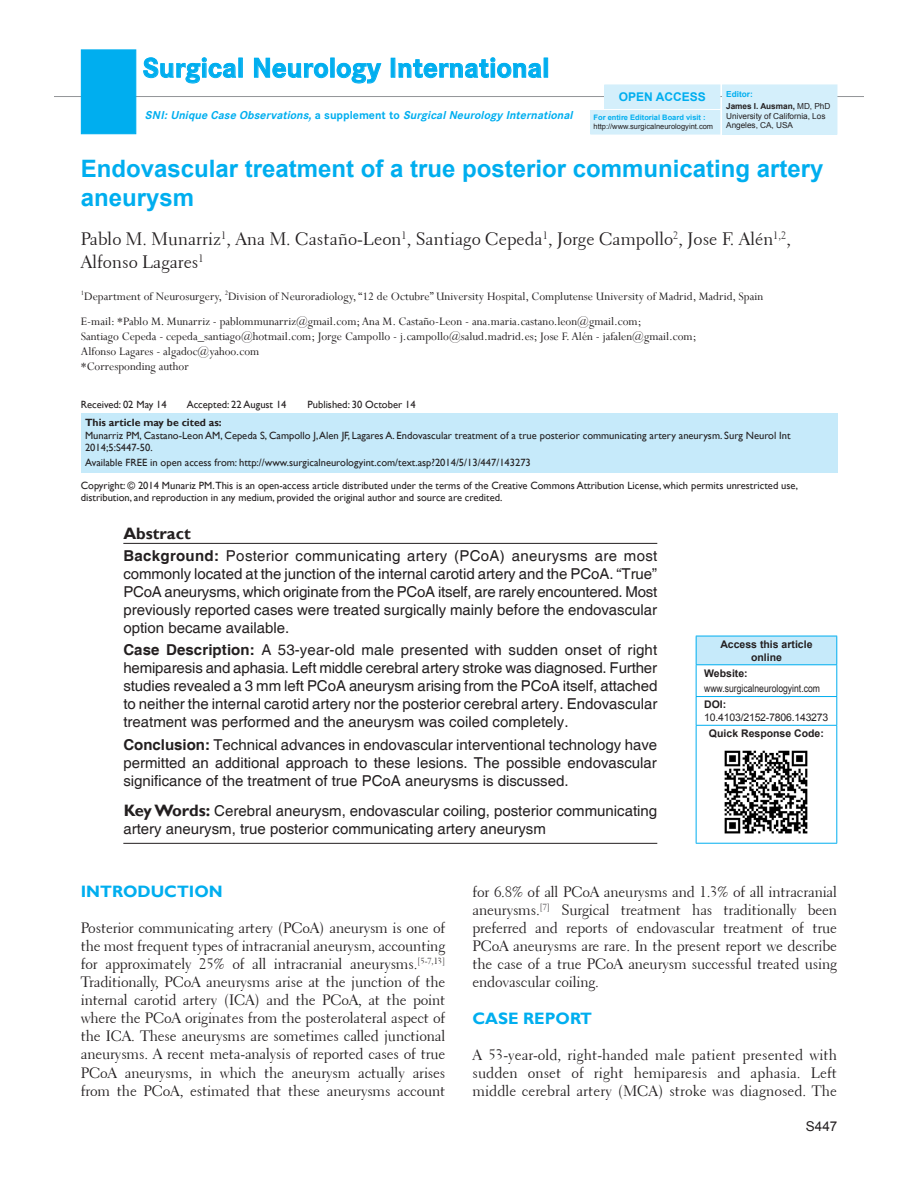
<style>
.page{position:relative;width:918px;height:1188px;background:#fff}
.page>*{position:absolute;margin:0;border:0;box-sizing:border-box;transform-origin:0 0}
.t1{font:700 27px "Corporate SBQ";color:#00aeef}
.AT{font:700 24px/28.8px "Arial";color:#00aeef}
.AU{font:18px/22.5px "Transitional 521 BT Roman A";color:#231f20}
.t2{font:700 16.5px "Gill Sans";color:#00aeef}
.ABSH{font:700 16.5px "Gill Sans";color:#231f20}
.TX{font:15px/18.1px "Transitional 521 BT Roman A";letter-spacing:-.015em;color:#231f20;text-align:justify}
.ABS{font:15px/18px "Helvetica";color:#231f20;text-align:justify}
.KWD{font:15px/18px "Helvetica";color:#231f20}
.t3{font:13.5px "Arial";color:#231f20}
.ADD{font:12.75px/15px "Perpetua";color:#231f20}
.AFF{font:12.75px "Perpetua";color:#231f20}
.t4{font:700 12px "Arial";color:#00aeef}
.t5{font:italic 700 11.25px "Corporate SBQ";color:#00aeef}
.Published{font:10.5px/12.6px "Gill Sans";color:#231f20}
.HIS{font:10.5px "Gill Sans";color:#231f20}
.AAO{font:700 10.5px/12.6px "Arial";color:#231f20;text-align:center}
.WEB{font:10.5px "Arial Narrow";color:#231f20}
.WEB-2{font:10.5px/12.6px "Arial";letter-spacing:-.02em;color:#231f20}
.WEB-3{font:700 10.5px "Arial";color:#231f20}
.t6{font:8.25px/9.9px "Arial";letter-spacing:-.005em;color:#231f20}
.t7{font:700 8.25px/12px "Arial";letter-spacing:-.005em;color:#231f20}
.t8{font:7.5px "Arial";color:#231f20}
.t9{font:700 7.5px "Arial";color:#00aeef}
.s1{font-style:normal}
.s2{color:#00aeef}
.s3{font-weight:400}
.s4{font-weight:700}
.s5{font-family:"Gill Sans";font-weight:700;font-size:16.5px}
</style>
<div class="page">
<hr style="left:54px;top:96px;width:810px;height:1px;background:#939598">
<svg style="left:143px;top:57px;width:93px;height:27px"></svg>
<div style="left:239px;top:58px;width:4px;height:20px;border:1px solid #00aeef"></div>
<svg style="left:254px;top:58px;width:74px;height:20px"></svg>
<div style="left:330px;top:58px;width:5px;height:20px;border:1px solid #00aeef"></div>
<svg style="left:337px;top:63px;width:45px;height:21px"></svg>
<svg style="left:398px;top:57px;width:144px;height:22px"></svg>
<div style="left:544px;top:58px;width:4px;height:20px;border:1px solid #00aeef"></div>
<div style="left:81px;top:49px;width:55px;height:85px;background:#00aeef;border:1px solid #00aeef"></div>
<div style="left:605px;top:85px;width:115px;height:23px;background:#d4effb"></div>
<div style="left:591px;top:111px;width:129px;height:23px;background:#d4effb"></div>
<div style="left:591px;top:110px;width:129px;height:24px;border:1px solid #d4effb"></div>
<div style="left:723px;top:85px;width:114px;height:49px;background:#d4effb"></div>
<div style="left:696px;top:636px;width:141px;height:29px;background:#c6eafa"></div>
<svg style="left:696px;top:637px;width:1px;height:27px"></svg>
<svg style="left:836px;top:637px;width:1px;height:27px"></svg>
<hr style="left:696px;top:636px;width:141px;height:1px;background:#00aeef">
<hr style="left:696px;top:665px;width:1px;height:31px;background:#00aeef">
<hr style="left:836px;top:665px;width:1px;height:31px;background:#00aeef">
<hr style="left:696px;top:664px;width:141px;height:1px;background:#00aeef">
<svg style="left:696px;top:697px;width:1px;height:28px"></svg>
<svg style="left:836px;top:697px;width:1px;height:28px"></svg>
<hr style="left:696px;top:696px;width:141px;height:1px;background:#00aeef">
<hr style="left:696px;top:726px;width:1px;height:117px;background:#00aeef">
<hr style="left:836px;top:726px;width:1px;height:117px;background:#00aeef">
<hr style="left:696px;top:725px;width:141px;height:1px;background:#00aeef">
<hr style="left:696px;top:843px;width:141px;height:1px;background:#00aeef">
<img style="left:724px;top:750px;width:84px;height:84px">
<hr style="left:123px;top:543px;width:534px;height:1px;background:#231f20">
<hr style="left:123px;top:843px;width:534px;height:1px;background:#231f20">
<div style="left:81px;top:413px;width:757px;height:59px;background:#c6eafa"></div>
<h1 class="t1" style="left:143px;top:51px;width:408px">Surgical Neurology International</h1>
<p class="t5" style="left:145px;top:108px;width:432px">SNI: Unique Case Observations,<span class="s1">a s u p p l e m e n t t o</span> SurgicalNeurology International</p>
<p class="t4" style="left:619px;top:89px;width:88px">OPEN ACCESS</p>
<p class="t9" style="left:594px;top:113px;width:114px">For entire Editorial Board visit :</p>
<p class="t8" style="left:594px;top:122px;width:121px">http://www.surgicalneurologyint.com</p>
<p class="t7" style="left:726px;top:88px;width:106px"><span class="s2">Editor:<br></span>James I. Ausman, <span class="s3">MD, PhD</span></p>
<p class="t6" style="left:726px;top:111px;width:101px">University of California, Los<br>Angeles, CA, USA</p>
<p class="AT" style="left:81px;top:155px;width:744px">Endovascular treatment of a true posterior communicating artery aneurysm</p>
<p class="AU" style="left:81px;top:228px;width:712px">Pablo M. Munarriz<sup>1</sup>, Ana M. Castaño‑Leon<sup>1</sup>, Santiago Cepeda<sup>1</sup>, Jorge Campollo<sup>2</sup>, Jose F. Alén<sup>1,2</sup>,<br>Alfonso Lagares<sup>1</sup></p>
<p class="AFF" style="left:81px;top:288px;width:684px"><sup>1</sup>Department of Neurosurgery, <sup>2</sup>Division of Neuroradiology, “12 de Octubre” University Hospital, Complutense University of Madrid, Madrid, Spain</p>
<p class="ADD" style="left:81px;top:314px;width:617px">E‑mail: *Pablo M. Munarriz ‑ pablommunarriz@gmail.com; Ana M. Castaño‑Leon ‑ ana.maria.castano.leon@gmail.com;<br>Santiago Cepeda ‑ cepeda_santiago@hotmail.com; Jorge Campollo ‑ j.campollo@salud.madrid.es; Jose F. Alén ‑ jafalen@gmail.com; Alfonso Lagares ‑ algadoc@yahoo.com<br>*Corresponding author</p>
<p class="HIS" style="left:81px;top:399px;width:87px">Received: 02 May 14</p>
<p class="HIS" style="left:187px;top:399px;width:101px">Accepted: 22 August 14</p>
<p class="HIS" style="left:308px;top:399px;width:110px">Published: 30 October 14</p>
<p class="Published" style="left:85px;top:417px;width:707px"><span class="s4">This article may be cited as:<br></span>Munarriz PM, Castano-Leon AM, Cepeda S, Campollo J, Alen JF, Lagares A. Endovascular treatment of a true posterior communicating artery aneurysm. Surg Neurol Int<br>2014;5:S447-50.</p>
<p class="Published" style="left:85px;top:456px;width:447px">Available FREE in open access from: http://www.surgicalneurologyint.com/text.asp?2014/5/13/447/143273</p>
<p class="Published" style="left:81px;top:479px;width:719px">Copyright: © 2014 Munariz PM.This is an open‑access article distributed under the terms of the Creative Commons Attribution License, which permits unrestricted use, distribution, and reproduction in any medium, provided the original author and source are credited.</p>
<p class="ABSH" style="left:123px;top:523px;width:69px">Abstract</p>
<p class="ABS" style="left:123px;top:547px;width:536px"><span class="s4">Background:</span> Posterior communicating artery (PCoA) aneurysms are most commonly located at the junction of the internal carotid artery and the PCoA. “True” PCoA aneurysms, which originate from the PCoA itself, are rarely encountered. Most previously reported cases were treated surgically mainly before the endovascular option became available.</p>
<p class="ABS" style="left:123px;top:642px;width:536px"><span class="s4">Case Description:</span> A 53‑year‑old male presented with sudden onset of right hemiparesis and aphasia. Left middle cerebral artery stroke was diagnosed. Further studies revealed a 3 mm left PCoA aneurysm arising from the PCoA itself, attached to neither the internal carotid artery nor the posterior cerebral artery. Endovascular treatment was performed and the aneurysm was coiled completely.</p>
<p class="ABS" style="left:123px;top:736px;width:535px"><span class="s4">Conclusion:</span> Technical advances in endovascular interventional technology have permitted an additional approach to these lesions. The possible endovascular significance of the treatment of true PCoA aneurysms is discussed.</p>
<p class="KWD" style="left:123px;top:803px;width:535px"><span class="s5">Key Words:</span> Cerebral aneurysm, endovascular coiling, posterior communicating artery aneurysm, true posterior communicating artery aneurysm</p>
<p class="AAO" style="left:720px;top:638px;width:94px">Access this article online</p>
<p class="WEB-3" style="left:704px;top:666px;width:45px">Website:</p>
<p class="WEB" style="left:704px;top:681px;width:117px">www.surgicalneurologyint.com</p>
<p class="WEB-2" style="left:704px;top:699px;width:126px"><span class="s4">DOI:<br></span>10.4103/2152-7806.143273</p>
<p class="AAO" style="left:709px;top:728px;width:116px">Quick Response Code:</p>
<h1 class="t2" style="left:81px;top:881px;width:143px">INTRODUCTION</h1>
<p class="TX" style="left:81px;top:919px;width:366px">Posterior communicating artery (PCoA) aneurysm is one of the most frequent types of intracranial aneurysm, accounting for approximately 25% of all intracranial aneurysms.<sup>[5‑7,13] </sup>Traditionally, PCoA aneurysms arise at the junction of the internal carotid artery (ICA) and the PCoA, at the point where the PCoA originates from the posterolateral aspect of the ICA. These aneurysms are sometimes called junctional aneurysms. A recent meta‑analysis of reported cases of true PCoA aneurysms, in which the aneurysm actually arises from the PCoA, estimated that these aneurysms account</p>
<p class="TX" style="left:472px;top:883px;width:366px">for 6.8% of all PCoA aneurysms and 1.3% of all intracranial aneurysms.<sup>[7]</sup> Surgical treatment has traditionally been preferred and reports of endovascular treatment of true PCoA aneurysms are rare. In the present report we describe the case of a true PCoA aneurysm successful treated using endovascular coiling.</p>
<h1 class="t2" style="left:472px;top:1008px;width:121px">CASE REPORT</h1>
<p class="TX" style="left:472px;top:1046px;width:366px">A 53‑year‑old, right‑handed male patient presented with sudden onset of right hemiparesis and aphasia. Left middle cerebral artery (MCA) stroke was diagnosed. The</p>
<p class="t3" style="left:806px;top:1117px;width:33px">S447</p>
</div>
